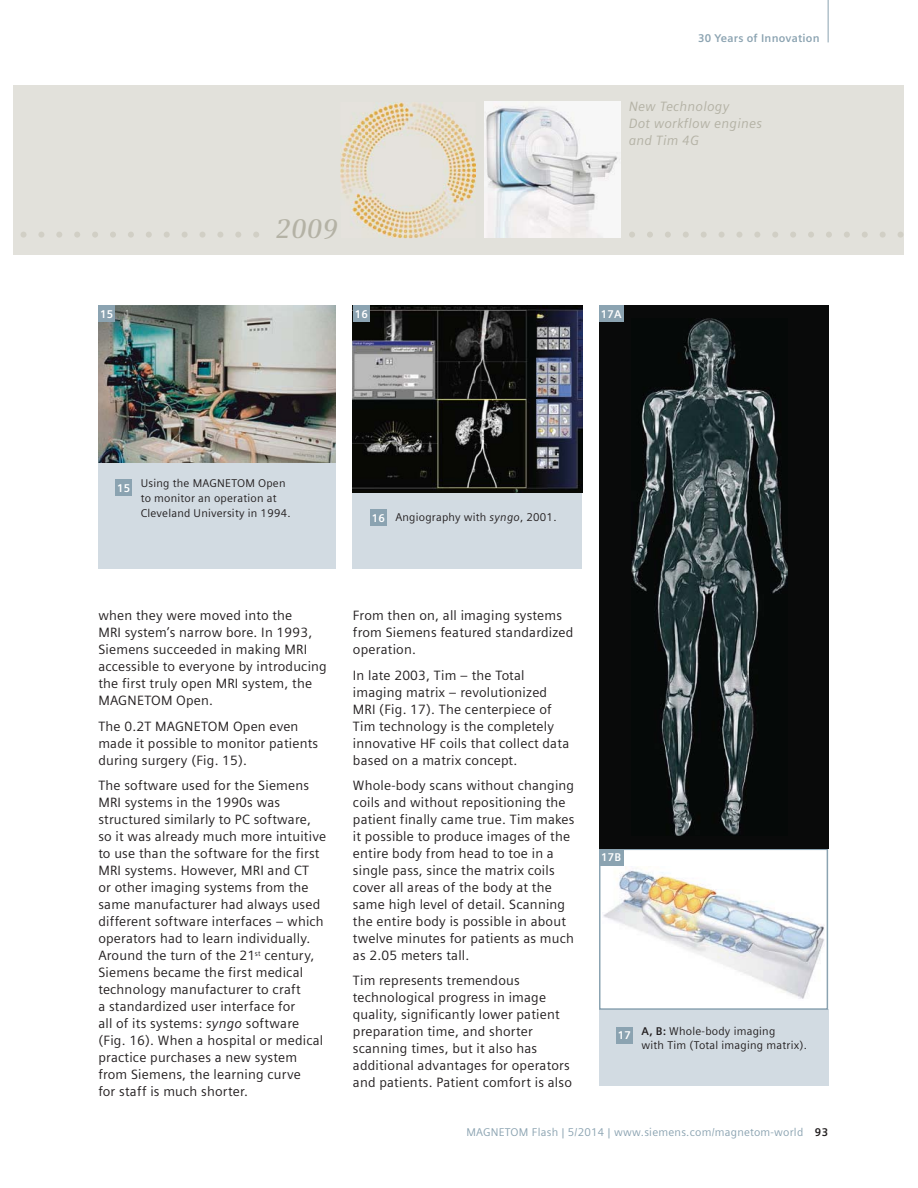
<style>
.page{position:relative;width:918px;height:1188px;background:#fff}
.page>*{position:absolute;margin:0;border:0;box-sizing:border-box;transform-origin:0 0}
.t1{font:italic 600 27px "Siemens Serif";color:#b4b2a5}
.t2{font:13.5px/17px "Siemens Sans";letter-spacing:.015em;color:#231f20}
.t3{font:italic 13.5px/17px "Siemens Sans";letter-spacing:.015em;color:#b4b2a5}
.t4{font:11.25px/14.9px "Siemens Sans";letter-spacing:.02em;color:#231f20}
.t5{font:11.25px "Siemens Sans";letter-spacing:.02em;color:#8ba3b1}
.t6{font:700 11.25px "Siemens Sans";letter-spacing:.02em;color:#8ba3b1}
.t7{font:700 11.25px "Siemens Sans";letter-spacing:.02em;color:#fff}
.s1{font-weight:700;color:#fff}
.s2{font-style:italic}
.s3{font-weight:700}
.s4{font-weight:700;color:#231f20}
</style>
<div class="page">
<div style="left:13px;top:85px;width:891px;height:170px;background:#e2e1db"></div>
<svg style="left:20px;top:232px;width:884px;height:6px"></svg>
<img style="left:340px;top:102px;width:136px;height:136px">
<img style="left:484px;top:102px;width:136px;height:136px">
<div style="left:268px;top:212px;width:72px;height:26px;background:#e2e1db"></div>
<div style="left:98px;top:462px;width:238px;height:107px;background:#d2dbe2"></div>
<div style="left:353px;top:492px;width:229px;height:77px;background:#d2dbe2"></div>
<img style="left:98px;top:305px;width:238px;height:157px">
<img style="left:353px;top:305px;width:229px;height:187px">
<div style="left:98px;top:305px;width:17px;height:17px;background:#8ba3b1"></div>
<div style="left:353px;top:305px;width:17px;height:17px;background:#8ba3b1"></div>
<div style="left:115px;top:479px;width:17px;height:17px;background:#8ba3b1"></div>
<div style="left:370px;top:509px;width:17px;height:17px;background:#8ba3b1"></div>
<div style="left:599px;top:1010px;width:229px;height:76px;background:#d2dbe2"></div>
<div style="left:616px;top:1027px;width:17px;height:17px;background:#8ba3b1"></div>
<img style="left:603px;top:867px;width:222px;height:132px">
<div style="left:599px;top:849px;width:229px;height:161px;border:1px solid #8ba3b1"></div>
<div style="left:599px;top:849px;width:24px;height:17px;background:#8ba3b1"></div>
<div style="left:599px;top:305px;width:229px;height:544px;background:#090a0a"></div>
<img style="left:632px;top:318px;width:155px;height:518px">
<div style="left:599px;top:305px;width:24px;height:17px;background:#8ba3b1"></div>
<hr style="left:828px;top:0;width:1px;height:42px;background:#8ba3b1">
<p class="t6" style="left:698px;top:34px;width:123px">30 Years of Innovation</p>
<h1 class="t1" style="left:275px;top:212px;width:64px">2009</h1>
<p class="t7" style="left:100px;top:309px;width:15px">15</p>
<p class="t7" style="left:355px;top:309px;width:15px">16</p>
<p class="t3" style="left:629px;top:99px;width:135px">New Technology<br>Dot workflow engines and Tim 4G</p>
<p class="t7" style="left:601px;top:309px;width:22px">17A</p>
<p class="t7" style="left:117px;top:483px;width:15px">15</p>
<p class="t4" style="left:141px;top:477px;width:151px">Using the MAGNETOM Open to monitor an operation at<br>Cleveland University in 1994.</p>
<p class="t4" style="left:372px;top:511px;width:186px"><span class="s1">16</span> Angiography with <span class="s2">syngo</span>, 2001.</p>
<p class="t2" style="left:98px;top:608px;width:230px">when they were moved into the<br>MRI system’s narrow bore. In 1993,<br>Siemens succeeded in making MRI accessible to everyone by introducing the first truly open MRI system, the<br>MAGNETOM Open.</p>
<p class="t2" style="left:98px;top:719px;width:221px">The 0.2T MAGNETOM Open even made it possible to monitor patients during surgery (Fig. 15).</p>
<p class="t2" style="left:98px;top:778px;width:229px">The software used for the Siemens MRI systems in the 1990s was structured similarly to PC software, so it was already much more intuitive to use than the software for the first MRI systems. However, MRI and CT<br>or other imaging systems from the same manufacturer had always used different software interfaces – which operators had to learn individually.<br>Around the turn of the 21<sup>st</sup> century, Siemens became the first medical technology manufacturer to craft<br>a standardized user interface for<br>all of its systems: <span class="s2">syngo</span> software (Fig. 16). When a hospital or medical practice purchases a new system from Siemens, the learning curve<br>for staff is much shorter.</p>
<p class="t2" style="left:353px;top:608px;width:222px">From then on, all imaging systems from Siemens featured standardized operation.</p>
<p class="t2" style="left:353px;top:668px;width:218px">In late 2003, Tim – the Total imaging matrix – revolutionized<br>MRI (Fig. 17). The centerpiece of<br>Tim technology is the completely innovative HF coils that collect data based on a matrix concept.</p>
<p class="t2" style="left:353px;top:778px;width:223px">Whole-body scans without changing coils and without repositioning the patient finally came true. Tim makes it possible to produce images of the entire body from head to toe in a single pass, since the matrix coils cover all areas of the body at the same high level of detail. Scanning the entire body is possible in about twelve minutes for patients as much as 2.05 meters tall.</p>
<p class="t2" style="left:353px;top:973px;width:221px">Tim represents tremendous technological progress in image quality, significantly lower patient preparation time, and shorter scanning times, but it also has additional advantages for operators and patients. Patient comfort is also</p>
<p class="t7" style="left:601px;top:852px;width:22px">17B</p>
<p class="t7" style="left:618px;top:1031px;width:15px">17</p>
<p class="t4" style="left:641px;top:1024px;width:167px"><span class="s3">A, B:</span> Whole-body imaging<br>with Tim (Total imaging matrix).</p>
<p class="t5" style="left:466px;top:1128px;width:363px">MAGNETOM Flash | 5/2014 | www.siemens.com/magnetom-world <span class="s4">93</span></p>
</div>
